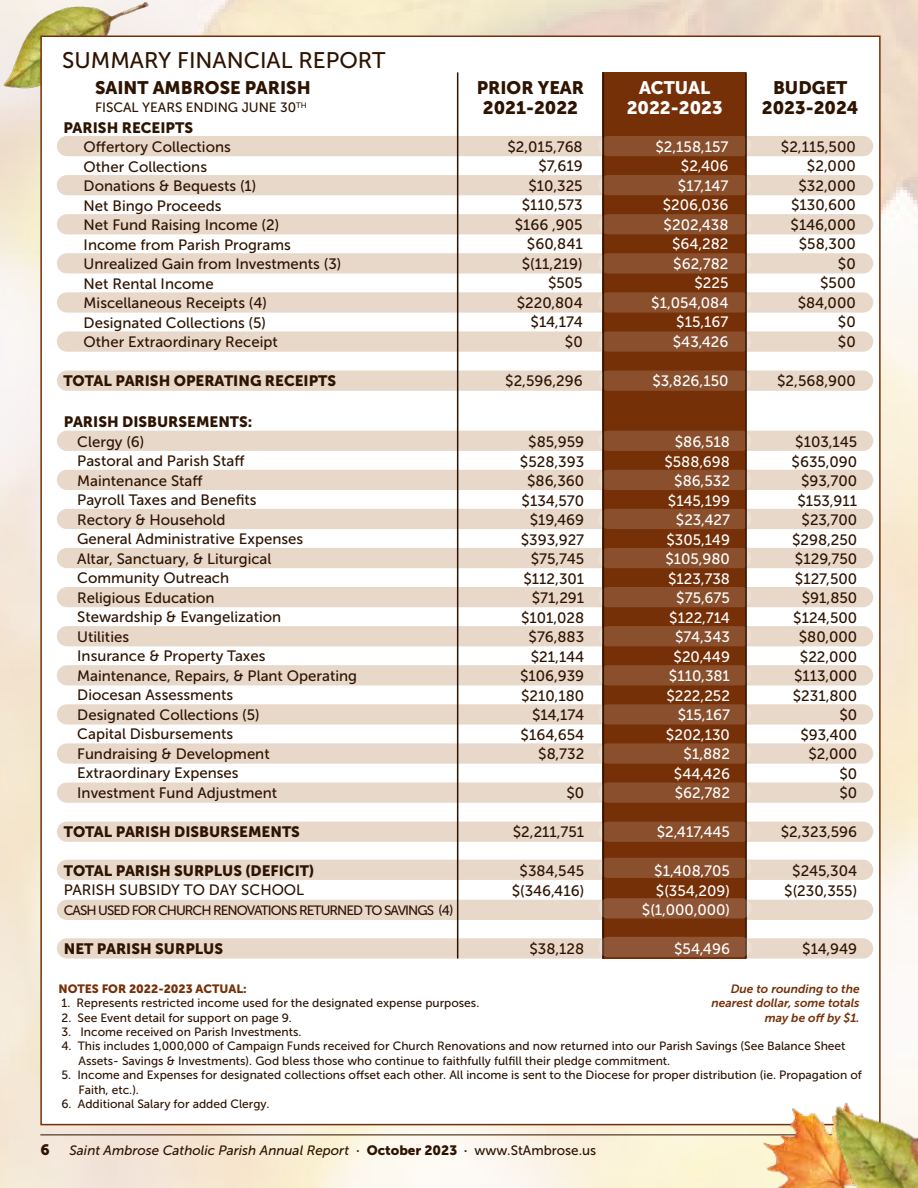
<style>
.page{position:relative;width:918px;height:1188px;background:#fff}
.page>*{position:absolute;margin:0;border:0;box-sizing:border-box;transform-origin:0 0}
.t1{font:22.5px "Museo Sans 500";color:#2d1300}
.t2{font:18px/19.5px "Museo Sans 900";color:#2d1300;text-align:center}
.t3{font:18px/19.5px "Museo Sans 900";color:#fff;text-align:center}
.t4{font:15px/19.5px "Museo Sans 500";color:#2d1300;text-align:right}
.t5{font:15px/19.5px "Museo Sans 500";color:#fff;text-align:right}
.t6{font:15px "Museo Sans 900";color:#2d1300}
.t7{font:italic 13.5px "Museo Sans 500";color:#2d1300}
.t8{font:13.5px "Museo Sans 500";letter-spacing:-.07em;color:#2d1300}
.t9{font:13.5px "Museo Sans 500";color:#2d1300}
.t10{font:12px/14.4px "Museo Sans 500";color:#2d1300}
.t11{font:italic 12px/14.4px "Museo Sans 700";color:#753008;text-align:right}
.t12{font:12px "Museo Sans 900";color:#753008}
.s1{font-family:"Museo Sans 700";font-style:normal}
.s2{font-family:"Museo Sans 900";font-style:normal}
.s3{font-style:normal}
</style>
<div class="page">
<img style="left:0;top:0;width:918px;height:1188px">
<hr style="left:40px;top:1135px;width:841px;height:1px;background:#2d1300">
<img style="left:0;top:0;width:212px;height:165px">
<div style="left:40px;top:36px;width:841px;height:1089px;background:#fff;border:2px solid #753008"></div>
<div style="left:57px;top:938px;width:816px;height:21px;background:#e8d8ca;border-radius:10px"></div>
<div style="left:57px;top:900px;width:816px;height:20px;background:#e8d8ca;border-radius:10px"></div>
<div style="left:57px;top:860px;width:816px;height:20px;background:#e8d8ca;border-radius:10px"></div>
<div style="left:57px;top:136px;width:816px;height:20px;background:#e8d8ca;border-radius:10px"></div>
<div style="left:57px;top:175px;width:816px;height:20px;background:#e8d8ca;border-radius:10px"></div>
<div style="left:57px;top:214px;width:816px;height:20px;background:#e8d8ca;border-radius:10px"></div>
<div style="left:57px;top:253px;width:816px;height:21px;background:#e8d8ca;border-radius:10px"></div>
<div style="left:57px;top:292px;width:816px;height:21px;background:#e8d8ca;border-radius:10px"></div>
<div style="left:57px;top:331px;width:816px;height:21px;background:#e8d8ca;border-radius:10px"></div>
<div style="left:57px;top:371px;width:816px;height:20px;background:#e8d8ca;border-radius:10px"></div>
<div style="left:57px;top:431px;width:816px;height:20px;background:#e8d8ca;border-radius:10px"></div>
<div style="left:57px;top:470px;width:816px;height:20px;background:#e8d8ca;border-radius:10px"></div>
<div style="left:57px;top:509px;width:816px;height:20px;background:#e8d8ca;border-radius:10px"></div>
<div style="left:57px;top:548px;width:816px;height:20px;background:#e8d8ca;border-radius:10px"></div>
<div style="left:57px;top:587px;width:816px;height:20px;background:#e8d8ca;border-radius:10px"></div>
<div style="left:57px;top:626px;width:816px;height:20px;background:#e8d8ca;border-radius:10px"></div>
<div style="left:57px;top:665px;width:816px;height:20px;background:#e8d8ca;border-radius:10px"></div>
<div style="left:57px;top:704px;width:816px;height:21px;background:#e8d8ca;border-radius:10px"></div>
<div style="left:57px;top:743px;width:816px;height:21px;background:#e8d8ca;border-radius:10px"></div>
<div style="left:57px;top:783px;width:816px;height:20px;background:#e8d8ca;border-radius:10px"></div>
<div style="left:57px;top:822px;width:816px;height:20px;background:#e8d8ca;border-radius:10px"></div>
<div style="left:603px;top:72px;width:143px;height:887px;background:#753008"></div>
<hr style="left:457px;top:72px;width:1px;height:887px;background:#2d1300">
<div style="left:598px;top:136px;width:153px;height:20px;background:#8a502e;border-radius:10px"></div>
<div style="left:598px;top:175px;width:153px;height:20px;background:#8a502e;border-radius:10px"></div>
<div style="left:598px;top:214px;width:153px;height:20px;background:#8a502e;border-radius:10px"></div>
<div style="left:598px;top:253px;width:153px;height:21px;background:#8a502e;border-radius:10px"></div>
<div style="left:598px;top:292px;width:153px;height:21px;background:#8a502e;border-radius:10px"></div>
<div style="left:598px;top:331px;width:153px;height:21px;background:#8a502e;border-radius:10px"></div>
<div style="left:598px;top:371px;width:153px;height:20px;background:#8a502e;border-radius:10px"></div>
<div style="left:598px;top:431px;width:153px;height:20px;background:#8a502e;border-radius:10px"></div>
<div style="left:598px;top:470px;width:153px;height:20px;background:#8a502e;border-radius:10px"></div>
<div style="left:598px;top:509px;width:153px;height:20px;background:#8a502e;border-radius:10px"></div>
<div style="left:598px;top:548px;width:153px;height:20px;background:#8a502e;border-radius:10px"></div>
<div style="left:598px;top:587px;width:153px;height:20px;background:#8a502e;border-radius:10px"></div>
<div style="left:598px;top:626px;width:153px;height:20px;background:#8a502e;border-radius:10px"></div>
<div style="left:598px;top:665px;width:153px;height:20px;background:#8a502e;border-radius:10px"></div>
<div style="left:598px;top:704px;width:153px;height:21px;background:#8a502e;border-radius:10px"></div>
<div style="left:598px;top:743px;width:153px;height:21px;background:#8a502e;border-radius:10px"></div>
<div style="left:598px;top:783px;width:153px;height:20px;background:#8a502e;border-radius:10px"></div>
<div style="left:598px;top:822px;width:153px;height:20px;background:#8a502e;border-radius:10px"></div>
<div style="left:598px;top:858px;width:153px;height:20px;background:#8a502e;border-radius:10px"></div>
<hr style="left:603px;top:72px;width:1px;height:887px;background:#2d1300">
<hr style="left:745px;top:72px;width:2px;height:887px;background:#2d1300">
<div style="left:598px;top:898px;width:153px;height:20px;background:#8e5636;border-radius:10px"></div>
<div style="left:598px;top:937px;width:153px;height:20px;background:#8e5636;border-radius:10px"></div>
<img style="left:745px;top:1108px;width:65px;height:80px">
<img style="left:810px;top:1049px;width:108px;height:139px">
<h1 class="t1" style="left:62px;top:48px;width:325px">SUMMARY FINANCIAL REPORT</h1>
<p class="t2" style="left:95px;top:78px;width:217px">SAINT AMBROSE PARISH</p>
<p class="t9" style="left:95px;top:100px;width:213px">FISCAL YEARS ENDING JUNE 30<sup>TH</sup></p>
<p class="t6" style="left:63px;top:119px;width:131px">PARISH RECEIPTS</p>
<p class="t4" style="left:84px;top:137px;width:259px;text-align:left">Offertory Collections<br>Other Collections<br>Donations &amp; Bequests (1)<br>Net Bingo Proceeds<br>Net Fund Raising Income (2)<br>Income from Parish Programs<br>Unrealized Gain from Investments (3)<br>Net Rental Income<br>Miscellaneous Receipts (4)<br>Designated Collections (5)<br>Other Extraordinary Receipt</p>
<p class="t6" style="left:63px;top:373px;width:274px">TOTAL PARISH OPERATING RECEIPTS</p>
<p class="t2" style="left:477px;top:78px;width:109px">PRIOR YEAR<br>2021-2022</p>
<p class="t4" style="left:507px;top:137px;width:77px">$2,015,768 $7,619 $10,325 $110,573 $166 ,905 $60,841 $(11,219) $505 $220,804 $14,174<br>$0</p>
<p class="t4" style="left:505px;top:371px;width:79px">$2,596,296</p>
<p class="t3" style="left:627px;top:78px;width:97px">ACTUAL<br>2022-2023</p>
<p class="t2" style="left:762px;top:78px;width:98px">BUDGET<br>2023-2024</p>
<p class="t5" style="left:651px;top:137px;width:79px">$2,158,157 $2,406 $17,147 $206,036 $202,438 $64,282 $62,782 $225 $1,054,084 $15,167 $43,426</p>
<p class="t5" style="left:652px;top:371px;width:78px">$3,826,150</p>
<p class="t4" style="left:781px;top:137px;width:76px">$2,115,500 $2,000 $32,000 $130,600 $146,000 $58,300 $0<br>$500 $84,000 $0<br>$0</p>
<p class="t4" style="left:777px;top:371px;width:80px">$2,568,900</p>
<p class="t6" style="left:64px;top:413px;width:190px">PARISH DISBURSEMENTS:</p>
<p class="t4" style="left:77px;top:432px;width:281px;text-align:left">Clergy (6)<br>Pastoral and Parish Staff<br>Maintenance Staff<br>Payroll Taxes and Benefits<br>Rectory &amp; Household<br>General Administrative Expenses<br>Altar, Sanctuary, &amp; Liturgical<br>Community Outreach<br>Religious Education<br>Stewardship &amp; Evangelization<br>Utilities<br>Insurance &amp; Property Taxes<br>Maintenance, Repairs, &amp; Plant Operating<br>Diocesan Assessments<br>Designated Collections (5)<br>Capital Disbursements<br>Fundraising &amp; Development<br>Extraordinary Expenses<br>Investment Fund Adjustment</p>
<p class="t6" style="left:64px;top:823px;width:238px">TOTAL PARISH DISBURSEMENTS</p>
<p class="t6" style="left:64px;top:862px;width:252px">TOTAL PARISH SURPLUS (DEFICIT)</p>
<p class="t4" style="left:64px;top:880px;width:242px">PARISH SUBSIDY TO DAY SCHOOL</p>
<p class="t8" style="left:64px;top:903px;width:391px">CASH USED FOR CHURCH RENOVATIONS RETURNED TO SAVINGS (4)</p>
<p class="t6" style="left:64px;top:940px;width:161px">NET PARISH SURPLUS</p>
<p class="t4" style="left:520px;top:432px;width:66px">$85,959 $528,393 $86,360 $134,570 $19,469 $393,927 $75,745 $112,301 $71,291 $101,028 $76,883 $21,144 $106,939 $210,180 $14,174 $164,654 $8,732</p>
<p class="t4" style="left:566px;top:783px;width:19px">$0</p>
<p class="t4" style="left:513px;top:822px;width:73px">$2,211,751</p>
<p class="t4" style="left:512px;top:861px;width:74px;text-align:center">$384,545 $(346,416)</p>
<p class="t5" style="left:664px;top:432px;width:67px">$86,518 $588,698 $86,532 $145,199 $23,427 $305,149 $105,980 $123,738 $75,675 $122,714 $74,343 $20,449 $110,381 $222,252 $15,167 $202,130 $1,882 $44,426 $62,782</p>
<p class="t5" style="left:657px;top:822px;width:75px">$2,417,445</p>
<p class="t5" style="left:642px;top:861px;width:90px">$1,408,705 $(354,209) $(1,000,000)</p>
<p class="t5" style="left:674px;top:939px;width:57px">$54,496</p>
<p class="t11" style="left:711px;top:981px;width:150px">Due to rounding to the nearest dollar, some totals may be off by $1.</p>
<p class="t4" style="left:792px;top:432px;width:67px">$103,145 $635,090 $93,700 $153,911 $23,700 $298,250 $129,750 $127,500 $91,850 $124,500 $80,000 $22,000 $113,000 $231,800 $0 $93,400 $2,000 $0<br>$0</p>
<p class="t4" style="left:781px;top:822px;width:78px">$2,323,596</p>
<p class="t4" style="left:784px;top:861px;width:74px;text-align:center">$245,304 $(230,355)</p>
<p class="t4" style="left:529px;top:939px;width:56px">$38,128</p>
<p class="t4" style="left:802px;top:939px;width:57px">$14,949</p>
<p class="t12" style="left:58px;top:982px;width:190px">NOTES FOR 2022-2023 ACTUAL:</p>
<p class="t10" style="left:62px;top:996px;width:419px">1. Represents restricted income used for the designated expense purposes.</p>
<p class="t10" style="left:62px;top:1010px;width:232px">2. See Event detail for support on page 9.</p>
<p class="t10" style="left:62px;top:1025px;width:242px">3. Income received on Parish Investments.</p>
<p class="t10" style="left:79px;top:1039px;width:768px;text-indent:-17px">4. This includes 1,000,000 of Campaign Funds received for Church Renovations and now returned into our Parish Savings (See Balance Sheet<br>Assets- Savings &amp; Investments). God bless those who continue to faithfully fulfill their pledge commitment.</p>
<p class="t10" style="left:79px;top:1068px;width:785px;text-indent:-17px">5. Income and Expenses for designated collections offset each other. All income is sent to the Diocese for proper distribution (ie. Propagation of<br>Faith, etc.).</p>
<p class="t10" style="left:62px;top:1097px;width:209px">6. Additional Salary for added Clergy.</p>
<p class="t6" style="left:40px;top:1141px;width:11px">6</p>
<p class="t7" style="left:70px;top:1143px;width:528px">Saint Ambrose Catholic Parish Annual Report <span class="s1">·</span> <span class="s2">October 2023</span> <span class="s1">·</span> <span class="s3">www.StAmbrose.us</span></p>
</div>
